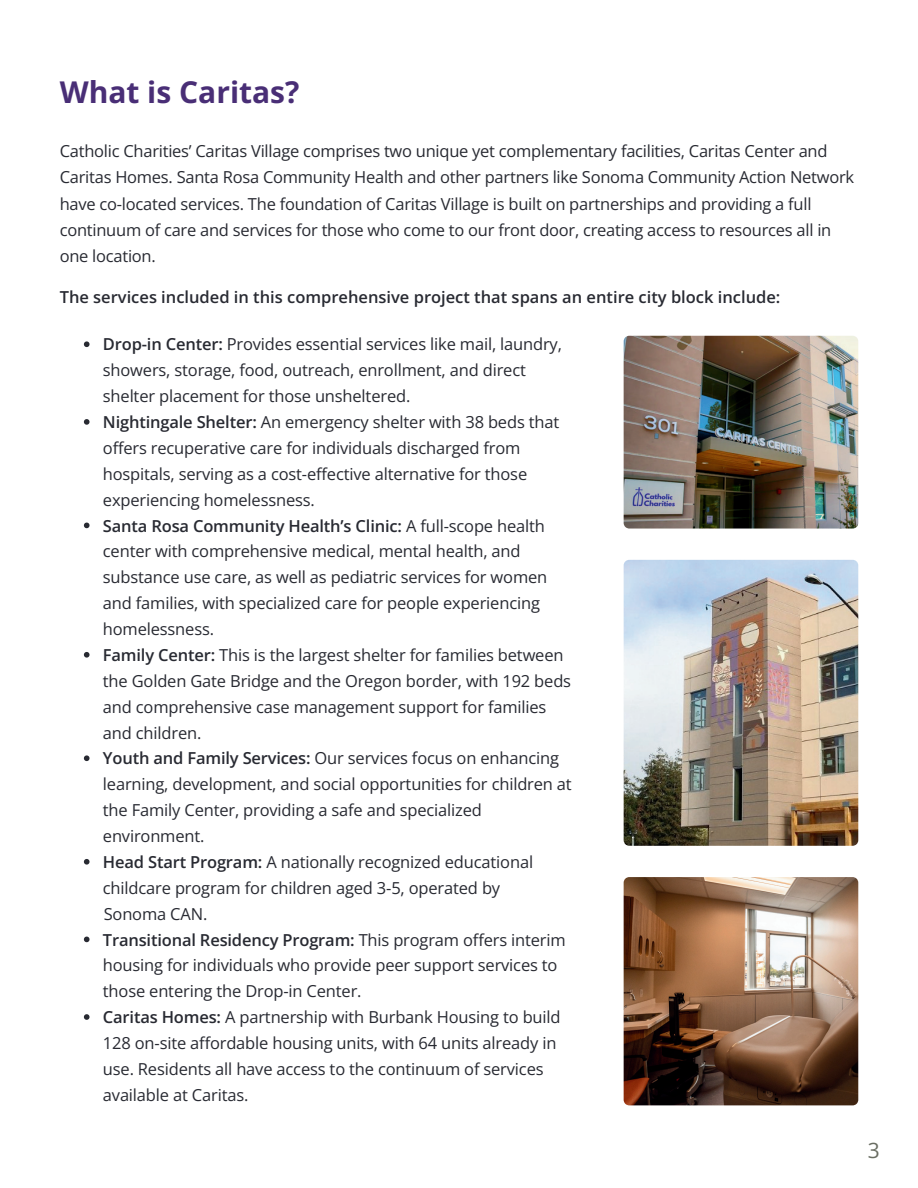
<style>
.page{position:relative;width:918px;height:1188px;background:#fff}
.page>*{position:absolute;margin:0;border:0;box-sizing:border-box;transform-origin:0 0}
.t1{font:700 30px "Open Sans";color:#492e76}
.t2{font:21px "Open Sans";color:#696d62}
.t3{font:16.5px/26px "Open Sans";letter-spacing:-.01em;color:#282a32}
.t4{font:600 16.5px "Open Sans";color:#282a32}
.s1{font-weight:600}
</style>
<div class="page">
<img style="left:624px;top:877px;width:234px;height:228px">
<svg style="left:84px;top:341px;width:6px;height:6px"></svg>
<svg style="left:84px;top:419px;width:6px;height:6px"></svg>
<svg style="left:84px;top:523px;width:6px;height:5px"></svg>
<svg style="left:84px;top:652px;width:6px;height:6px"></svg>
<svg style="left:84px;top:755px;width:6px;height:6px"></svg>
<svg style="left:84px;top:859px;width:6px;height:6px"></svg>
<svg style="left:84px;top:937px;width:6px;height:5px"></svg>
<svg style="left:84px;top:1014px;width:6px;height:6px"></svg>
<img style="left:624px;top:336px;width:234px;height:193px">
<img style="left:624px;top:560px;width:234px;height:286px">
<h1 class="t1" style="left:60px;top:71px;width:241px">What is Caritas?</h1>
<p class="t3" style="left:60px;top:137px;width:796px">Catholic Charities’ Caritas Village comprises two unique yet complementary facilities, Caritas Center and Caritas Homes. Santa Rosa Community Health and other partners like Sonoma Community Action Network have co-located services. The foundation of Caritas Village is built on partnerships and providing a full continuum of care and services for those who come to our front door, creating access to resources all in one location.</p>
<p class="t4" style="left:60px;top:285px;width:722px">The services included in this comprehensive project that spans an entire city block include:</p>
<p class="t3" style="left:103px;top:331px;width:470px"><span class="s1">Drop-in Center:</span> Provides essential services like mail, laundry, showers, storage, food, outreach, enrollment, and direct shelter placement for those unsheltered.<br><span class="s1">Nightingale Shelter:</span> An emergency shelter with 38 beds that offers recuperative care for individuals discharged from hospitals, serving as a cost-effective alternative for those experiencing homelessness.<br><span class="s1">Santa Rosa Community Health’s Clinic:</span> A full-scope health center with comprehensive medical, mental health, and substance use care, as well as pediatric services for women and families, with specialized care for people experiencing homelessness.<br><span class="s1">Family Center:</span> This is the largest shelter for families between the Golden Gate Bridge and the Oregon border, with 192 beds and comprehensive case management support for families and children.<br><span class="s1">Youth and Family Services:</span> Our services focus on enhancing learning, development, and social opportunities for children at the Family Center, providing a safe and specialized environment.<br><span class="s1">Head Start Program:</span> A nationally recognized educational childcare program for children aged 3-5, operated by<br>Sonoma CAN.<br><span class="s1">Transitional Residency Program:</span> This program offers interim housing for individuals who provide peer support services to those entering the Drop-in Center.<br><span class="s1">Caritas Homes:</span> A partnership with Burbank Housing to build 128 on-site affordable housing units, with 64 units already in use. Residents all have access to the continuum of services available at Caritas.</p>
<p class="t2" style="left:868px;top:1136px;width:14px">3</p>
</div>
